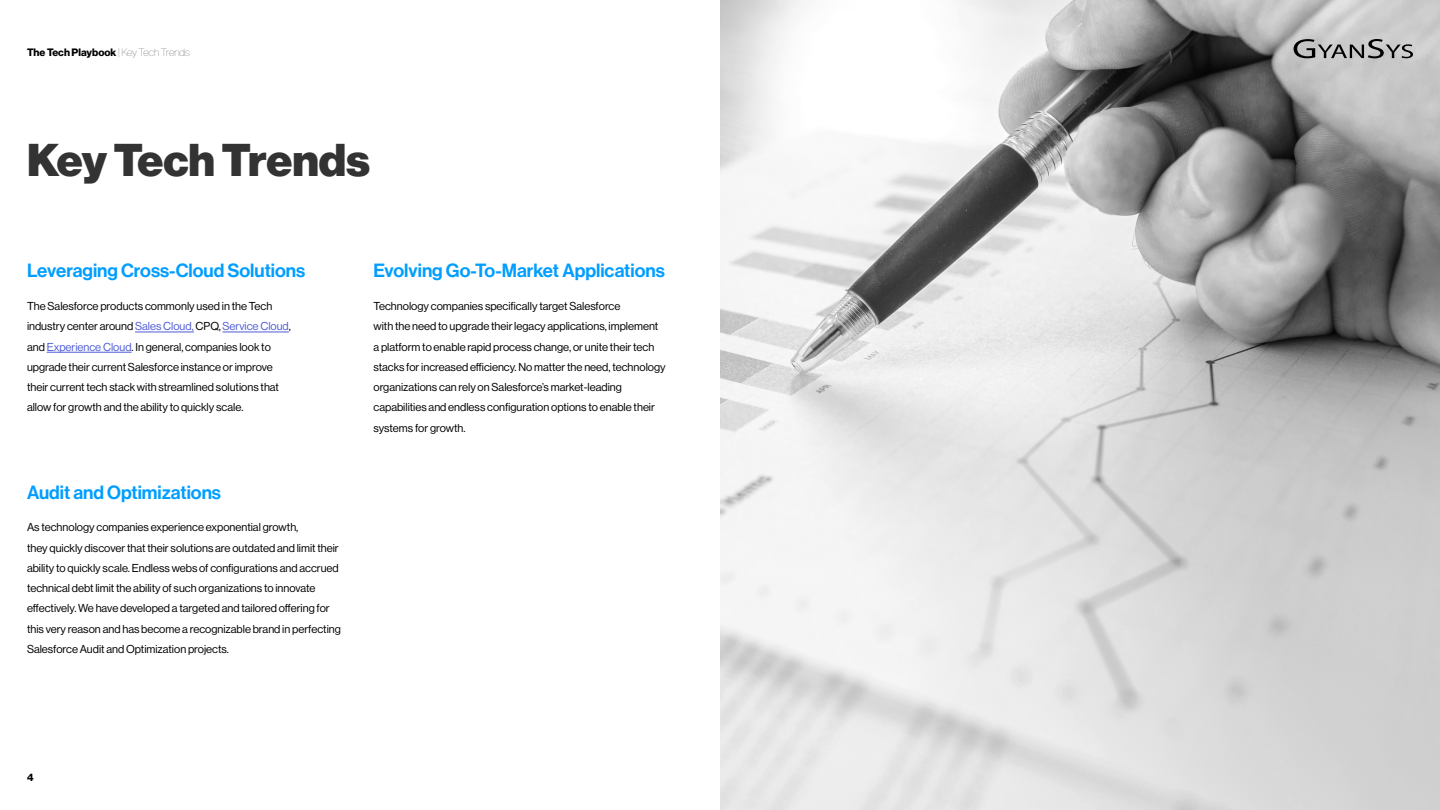
<style>
.page{position:relative;width:1440px;height:810px;background:#fff}
.page>*{position:absolute;margin:0;border:0;box-sizing:border-box;transform-origin:0 0}
.t1{font:45px "N Haas Grotesk DS Pro 95 Blk";letter-spacing:-.005em;color:#333}
.t2{font:18.75px "N Haas Grotesk DS Pro 65 Md";color:#009eff}
.t3{font:11.25px/20.2px "N Haas Grotesk DS Pro 55 Rg";color:#000}
.t4{font:10.5px "N Haas Grotesk DS Pro 75 Bd";color:#000}
.s1{font-family:"N Haas Grotesk DS Pro 15 Ult Th"}
.s2{color:#4f5cd6}
</style>
<div class="page">
<img style="left:720px;top:0;width:720px;height:810px">
<svg style="left:1294px;top:39px;width:119px;height:19px;background:#959595"></svg>
<hr style="left:135px;top:332px;width:59px;height:1px;background:#4f5cd6">
<hr style="left:223px;top:332px;width:66px;height:1px;background:#4f5cd6">
<hr style="left:47px;top:352px;width:85px;height:1px;background:#4f5cd6">
<p class="t4" style="left:27px;top:46px;width:164px">The Tech Playbook <span class="s1">| Key Tech Trends</span></p>
<h1 class="t1" style="left:27px;top:133px;width:344px">Key Tech Trends</h1>
<h2 class="t2" style="left:27px;top:260px;width:280px">Leveraging Cross-Cloud Solutions</h2>
<p class="t3" style="left:27px;top:296px;width:265px">The Salesforce products commonly used in the Tech industry center around <span class="s2">Sales Cloud,</span> CPQ, <span class="s2">Service Cloud</span>, and <span class="s2">Experience Cloud</span>. In general, companies look to upgrade their current Salesforce instance or improve their current tech stack with streamlined solutions that allow for growth and the ability to quickly scale.</p>
<h2 class="t2" style="left:27px;top:482px;width:196px">Audit and Optimizations</h2>
<p class="t3" style="left:27px;top:517px;width:315px">As technology companies experience exponential growth,<br>they quickly discover that their solutions are outdated and limit their ability to quickly scale. Endless webs of configurations and accrued technical debt limit the ability of such organizations to innovate effectively. We have developed a targeted and tailored offering for this very reason and has become a recognizable brand in perfecting Salesforce Audit and Optimization projects.</p>
<h2 class="t2" style="left:374px;top:260px;width:293px">Evolving Go-To-Market Applications</h2>
<p class="t3" style="left:374px;top:296px;width:294px">Technology companies specifically target Salesforce<br>with the need to upgrade their legacy applications, implement a platform to enable rapid process change, or unite their tech stacks for increased efficiency. No matter the need, technology organizations can rely on Salesforce’s market-leading capabilities and endless configuration options to enable their systems for growth.</p>
<p class="t4" style="left:27px;top:771px;width:8px">4</p>
</div>
